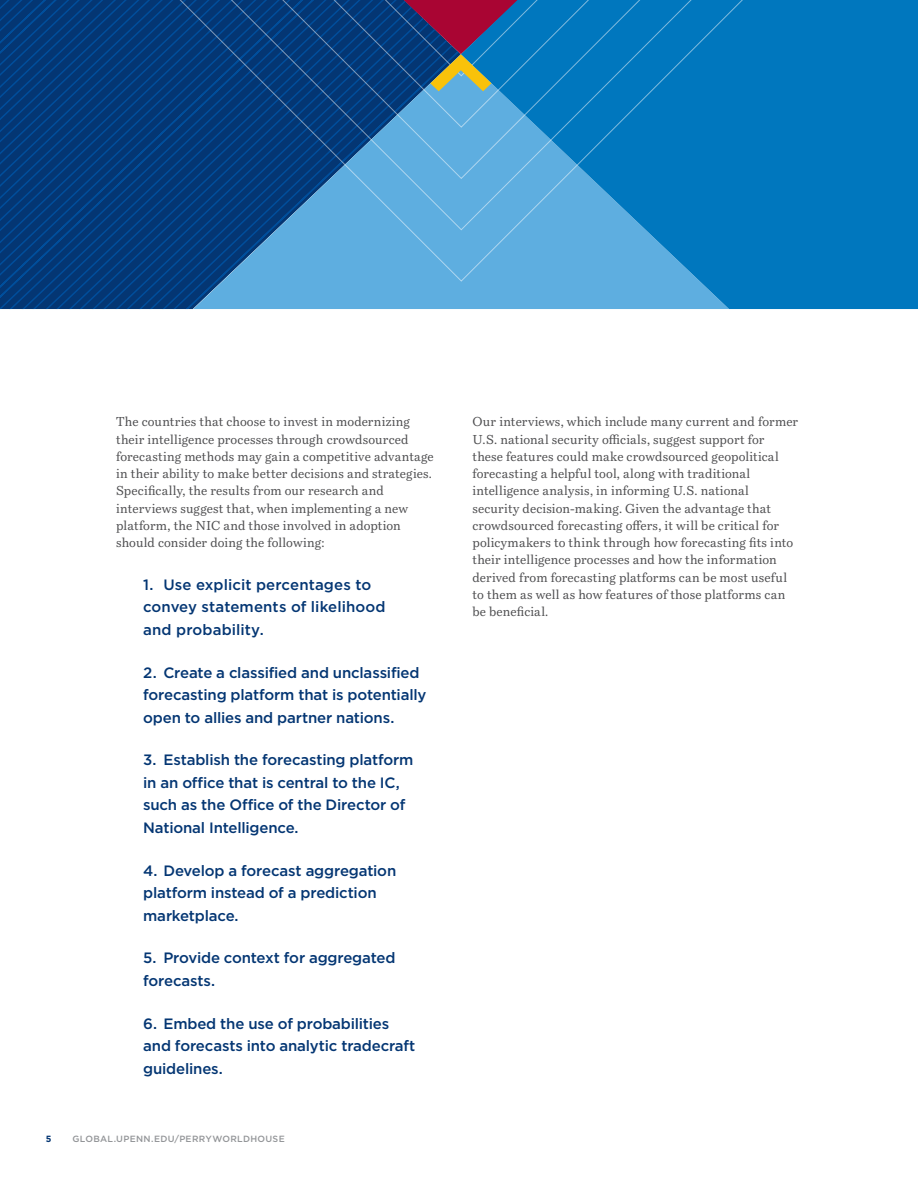
<style>
.page{position:relative;width:918px;height:1188px;background:#fff}
.page>*{position:absolute;margin:0;border:0;box-sizing:border-box;transform-origin:0 0}
.t1{font:500 15px/22.5px "Gotham";letter-spacing:-.01em;color:#043673}
.Body{font:12.75px/17.2px "Bressay";letter-spacing:.015em;color:#4d4d4f}
.t2{font:500 9px "Gotham";letter-spacing:.035em;color:#939598}
.t3{font:700 9px "Gotham";color:#043673}
</style>
<div class="page">
<svg style="left:0;top:0;width:193px;height:309px;background:#033a7a"></svg>
<div style="left:193px;top:282px;width:268px;height:27px;background:#5eaee0"></div>
<svg style="left:461px;top:282px;width:457px;height:27px;background:#3495d0"></svg>
<svg style="left:45px;top:231px;width:873px;height:51px;background:#2e83be"></svg>
<svg style="left:45px;top:179px;width:873px;height:52px;background:#2379b6"></svg>
<svg style="left:45px;top:128px;width:873px;height:51px;background:#186fae"></svg>
<svg style="left:45px;top:77px;width:873px;height:51px;background:#0d62a3"></svg>
<svg style="left:45px;top:0;width:234px;height:77px;background:#043b7b"></svg>
<svg style="left:279px;top:0;width:639px;height:91px;background:#1065a4"></svg>
<p class="Body" style="left:116px;top:413px;width:319px">The countries that choose to invest in modernizing their intelligence processes through crowdsourced forecasting methods may gain a competitive advantage in their ability to make better decisions and strategies.<br>Specifically, the results from our research and interviews suggest that, when implementing a new platform, the NIC and those involved in adoption should consider doing the following:</p>
<p class="t1" style="left:143px;top:573px;width:244px">1. Use explicit percentages to convey statements of likelihood and probability.</p>
<p class="t1" style="left:143px;top:661px;width:285px">2. Create a classified and unclassified forecasting platform that is potentially open to allies and partner nations.</p>
<p class="t1" style="left:143px;top:749px;width:272px">3. Establish the forecasting platform in an office that is central to the IC, such as the Office of the Director of National Intelligence.</p>
<p class="t1" style="left:143px;top:859px;width:255px">4. Develop a forecast aggregation platform instead of a prediction marketplace.</p>
<p class="t1" style="left:143px;top:947px;width:254px">5. Provide context for aggregated forecasts.</p>
<p class="t1" style="left:143px;top:1012px;width:274px">6. Embed the use of probabilities and forecasts into analytic tradecraft guidelines.</p>
<p class="t3" style="left:46px;top:1134px;width:7px">5</p>
<p class="t2" style="left:72px;top:1134px;width:214px">GLOBAL.UPENN.EDU/PERRYWORLDHOUSE</p>
<p class="Body" style="left:472px;top:413px;width:327px">Our interviews, which include many current and former U.S. national security officials, suggest support for these features could make crowdsourced geopolitical forecasting a helpful tool, along with traditional intelligence analysis, in informing U.S. national security decision-making. Given the advantage that crowdsourced forecasting offers, it will be critical for policymakers to think through how forecasting fits into their intelligence processes and how the information derived from forecasting platforms can be most useful to them as well as how features of those platforms can be beneficial.</p>
</div>
